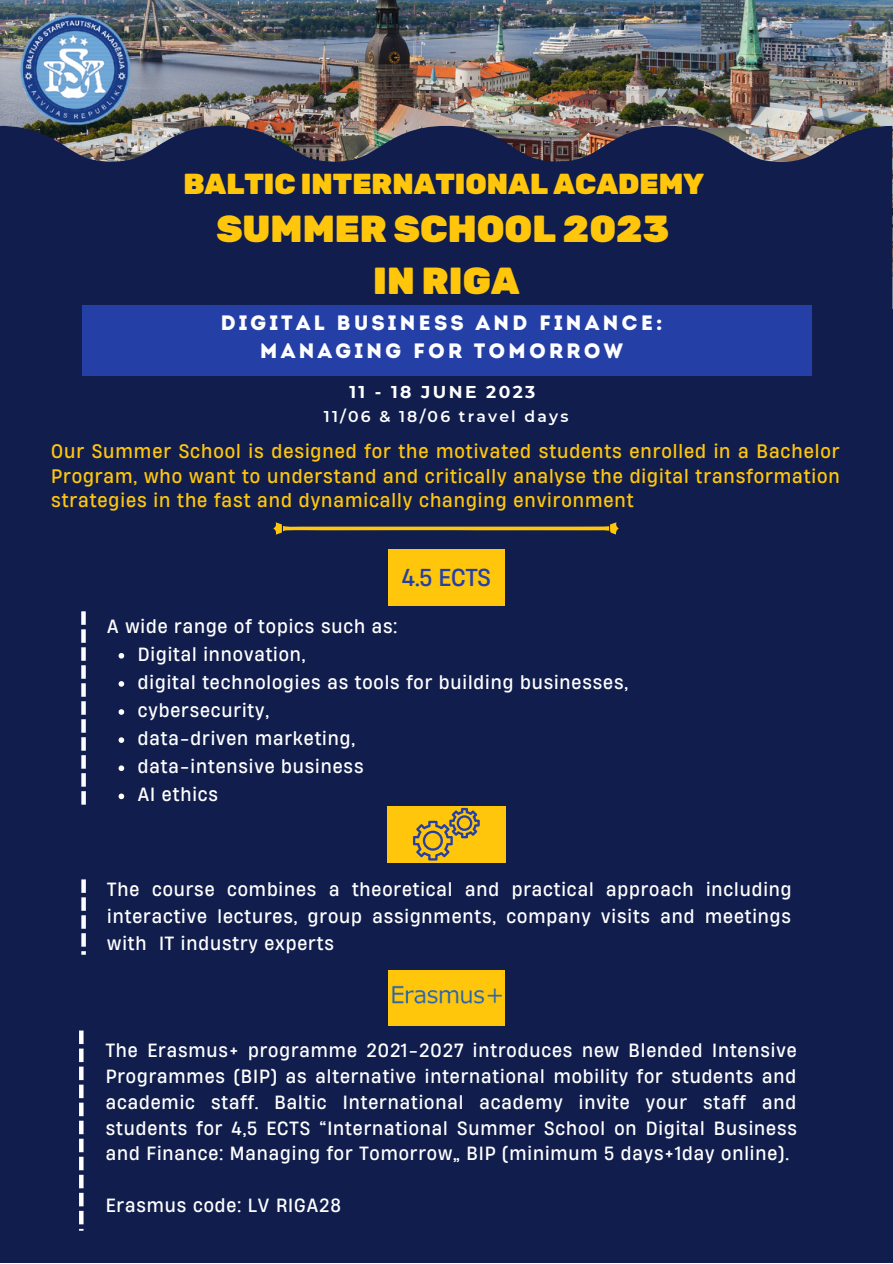
<style>
.page{position:relative;width:893px;height:1264px;background:#fff}
.page>*{position:absolute;margin:0;border:0;box-sizing:border-box;transform-origin:0 0}
.t1{font:900 37.5px/51.8px "Rubik";color:#ffc60b;text-align:center}
.t2{font:900 28.8px "Rubik";color:#ffc60b}
.t3{font:23.1px "Heading Now 64";color:#2440a7}
.t4{font:20.85px/28px "Intro";letter-spacing:.14em;color:#fff;text-align:center}
.t5{font:18.3px/24.8px "Heading Now 64";letter-spacing:.05em;color:#ffc60b;text-align:justify}
.t6{font:18px/28px "Heading Now 64";letter-spacing:.05em;color:#fff;text-align:justify}
.t7{font:700 17.1px "Montserrat";letter-spacing:.14em;color:#fff}
.t8{font:600 15.6px "Montserrat";letter-spacing:.14em;color:#fff}
</style>
<div class="page">
<div style="left:0;top:0;width:892px;height:1262px;background:#101d4d"></div>
<img style="left:160px;top:0;width:732px;height:126px">
<svg style="left:82px;top:126px;width:804px;height:250px"></svg>
<div style="left:82px;top:305px;width:729px;height:70px;background:#2440a7"></div>
<svg style="left:273px;top:522px;width:345px;height:12px"></svg>
<div style="left:388px;top:549px;width:117px;height:57px;background:#ffc60b"></div>
<div style="left:387px;top:806px;width:118px;height:56px;background:#ffc60b"></div>
<svg style="left:413px;top:808px;width:66px;height:52px"></svg>
<svg style="left:81px;top:611px;width:5px;height:193px"></svg>
<div style="left:81px;top:879px;width:5px;height:13px;background:#fff"></div>
<div style="left:81px;top:897px;width:5px;height:13px;background:#fff"></div>
<div style="left:81px;top:915px;width:5px;height:13px;background:#fff"></div>
<div style="left:81px;top:933px;width:5px;height:13px;background:#fff"></div>
<svg style="left:81px;top:951px;width:5px;height:3px"></svg>
<div style="left:388px;top:969px;width:116px;height:56px;background:#ffc60b"></div>
<img style="left:390px;top:969px;width:112px;height:57px">
<div style="left:79px;top:1030px;width:5px;height:14px;background:#fff"></div>
<div style="left:79px;top:1048px;width:5px;height:14px;background:#fff"></div>
<div style="left:79px;top:1066px;width:5px;height:14px;background:#fff"></div>
<div style="left:79px;top:1084px;width:5px;height:14px;background:#fff"></div>
<div style="left:79px;top:1102px;width:5px;height:14px;background:#fff"></div>
<div style="left:79px;top:1120px;width:5px;height:14px;background:#fff"></div>
<div style="left:79px;top:1138px;width:5px;height:14px;background:#fff"></div>
<div style="left:79px;top:1156px;width:5px;height:14px;background:#fff"></div>
<div style="left:79px;top:1174px;width:5px;height:14px;background:#fff"></div>
<div style="left:79px;top:1192px;width:5px;height:14px;background:#fff"></div>
<div style="left:79px;top:1210px;width:5px;height:14px;background:#fff"></div>
<img style="left:0;top:0;width:160px;height:169px">
<svg style="left:119px;top:653px;width:5px;height:5px"></svg>
<svg style="left:119px;top:681px;width:5px;height:5px"></svg>
<svg style="left:119px;top:709px;width:5px;height:5px"></svg>
<svg style="left:119px;top:737px;width:5px;height:6px"></svg>
<svg style="left:119px;top:765px;width:5px;height:6px"></svg>
<svg style="left:119px;top:793px;width:5px;height:6px"></svg>
<h2 class="t2" style="left:183px;top:167px;width:522px">BALTIC INTERNATIONAL ACADEMY</h2>
<h1 class="t1" style="left:216px;top:203px;width:454px">SUMMER SCHOOL 2023<br>IN RIGA</h1>
<p class="t4" style="left:220px;top:311px;width:444px">DIGITAL BUSINESS AND FINANCE:<br>MANAGING FOR TOMORROW</p>
<p class="t7" style="left:349px;top:381px;width:187px">11 - 18 JUNE 2023</p>
<p class="t8" style="left:324px;top:407px;width:246px">11/06 &amp; 18/06 travel days</p>
<p class="t5" style="left:51px;top:438px;width:790px">Our Summer School is designed for the motivated students enrolled in a Bachelor Program, who want to understand and critically analyse the digital transformation strategies in the fast and dynamically changing environment</p>
<p class="t3" style="left:402px;top:561px;width:91px">4.5 ECTS</p>
<p class="t6" style="left:107px;top:611px;width:291px">A wide range of topics such as:</p>
<p class="t6" style="left:138px;top:639px;width:491px;text-align:left">Digital innovation,<br>digital technologies as tools for building businesses, cybersecurity,<br>data-driven marketing,<br>data-intensive business<br>AI ethics</p>
<p class="t6" style="left:107px;top:875px;width:685px;line-height:27px">The course combines a theoretical and practical approach including interactive lectures, group assignments, company visits and meetings with IT industry experts</p>
<p class="t6" style="left:106px;top:1036px;width:692px;line-height:25.8px">The Erasmus+ programme 2021-2027 introduces new Blended Intensive Programmes (BIP) as alternative international mobility for students and academic staff. Baltic International academy invite your staff and students for 4,5 ECTS “International Summer School on Digital Business and Finance: Managing for Tomorrow” BIP (minimum 5 days+1day online).</p>
<p class="t6" style="left:106px;top:1190px;width:237px">Erasmus code: LV RIGA28</p>
</div>
